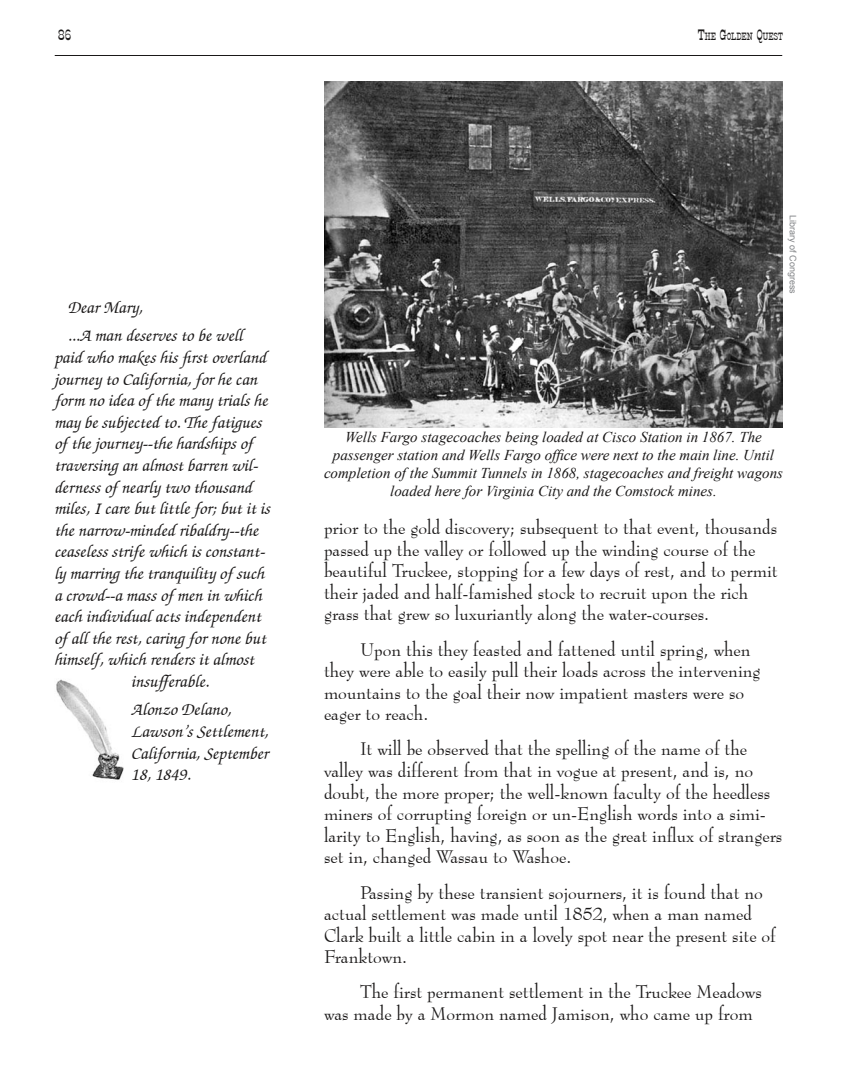
<style>
.page{position:relative;width:864px;height:1080px;background:#fff}
.page>*{position:absolute;margin:0;border:0;box-sizing:border-box;transform-origin:0 0}
.Body_text{font:18px/21.6px "Bernhard Modern BT";color:#1a1818}
.letters{font:italic 500 18px/21.6px "Zapf Chancery";color:#1a1818}
.t1{font:italic 15px/18px "Times New Roman";color:#1a1818;text-align:center}
.page_heads___numbers{font:15px "Stage Coach";color:#1a1818}
.page_heads___numbers-2{font:10.5px "Stage Coach";color:#1a1818}
.photo_credits{font:9px "Arial";color:#818386}
.s1{font-size:15px}
</style>
<div class="page">
<hr style="left:55px;top:55px;width:727px;height:1px;background:#1a1818">
<img style="left:56px;top:679px;width:68px;height:101px">
<img style="left:324px;top:81px;width:459px;height:347px">
<p class="page_heads___numbers" style="left:58px;top:27px;width:15px">86</p>
<p class="page_heads___numbers-2" style="left:698px;top:31px;width:87px"><span class="s1">T</span>HE <span class="s1">G</span>OLDEN <span class="s1">Q</span>UEST</p>
<p class="letters" style="left:68px;top:297px;width:76px">Dear Mary,</p>
<p class="letters" style="left:68px;top:325px;width:176px">...A man deserves to be well</p>
<p class="letters" style="left:54px;top:347px;width:214px">paid who makes his first overland</p>
<p class="letters" style="left:54px;top:368px;width:205px">journey to California, for he can</p>
<p class="letters" style="left:54px;top:390px;width:215px">form no idea of the many trials he</p>
<p class="letters" style="left:54px;top:412px;width:209px">may be subjected to. The fatigues</p>
<p class="letters" style="left:54px;top:433px;width:200px">of the journey--the hardships of</p>
<p class="letters" style="left:54px;top:455px;width:206px">traversing an almost barren wil-</p>
<p class="letters" style="left:54px;top:476px;width:199px">derness of nearly two thousand</p>
<p class="letters" style="left:54px;top:498px;width:217px">miles, I care but little for; but it is</p>
<p class="letters" style="left:54px;top:520px;width:206px">the narrow-minded ribaldry--the</p>
<p class="letters" style="left:54px;top:541px;width:213px">ceaseless strife which is constant-</p>
<p class="letters" style="left:54px;top:563px;width:212px">ly marring the tranquility of such</p>
<p class="letters" style="left:54px;top:584px;width:209px">a crowd--a mass of men in which</p>
<p class="letters" style="left:54px;top:606px;width:208px">each individual acts independent</p>
<p class="letters" style="left:54px;top:628px;width:213px">of all the rest, caring for none but</p>
<p class="letters" style="left:54px;top:649px;width:201px">himself, which renders it almost</p>
<p class="letters" style="left:131px;top:671px;width:79px">insufferable.</p>
<p class="letters" style="left:131px;top:699px;width:139px">Alonzo Delano,<br>Lawson’s Settlement,<br>California, September<br>18, 1849.</p>
<p class="photo_credits" style="left:799px;top:215px;width:80px;rotate:90deg">Library of Congress</p>
<p class="t1" style="left:324px;top:427px;width:461px">Wells Fargo stagecoaches being loaded at Cisco Station in 1867. The passenger station and Wells Fargo office were next to the main line. Until completion of the Summit Tunnels in 1868, stagecoaches and freight wagons loaded here for Virginia City and the Comstock mines.</p>
<p class="Body_text" style="left:324px;top:516px;width:455px">prior to the gold discovery; subsequent to that event, thousands passed up the valley or followed up the winding course of the beautiful Truckee, stopping for a few days of rest, and to permit their jaded and half-famished stock to recruit upon the rich grass that grew so luxuriantly along the water-courses.</p>
<p class="Body_text" style="left:324px;top:638px;width:438px;text-indent:36px">Upon this they feasted and fattened until spring, when they were able to easily pull their loads across the intervening mountains to the goal their now impatient masters were so eager to reach.</p>
<p class="Body_text" style="left:324px;top:738px;width:460px;text-indent:36px">It will be observed that the spelling of the name of the valley was different from that in vogue at present, and is, no doubt, the more proper; the well-known faculty of the heedless miners of corrupting foreign or un-English words into a simi&shy;larity to English, having, as soon as the great influx of strangers set in, changed Wassau to Washoe.</p>
<p class="Body_text" style="left:324px;top:881px;width:453px;text-indent:36px">Passing by these transient sojourners, it is found that no actual settlement was made until 1852, when a man named Clark built a little cabin in a lovely spot near the present site of Franktown.</p>
<p class="Body_text" style="left:324px;top:981px;width:439px;text-indent:36px">The first permanent settlement in the Truckee Meadows was made by a Mormon named Jamison, who came up from</p>
</div>
